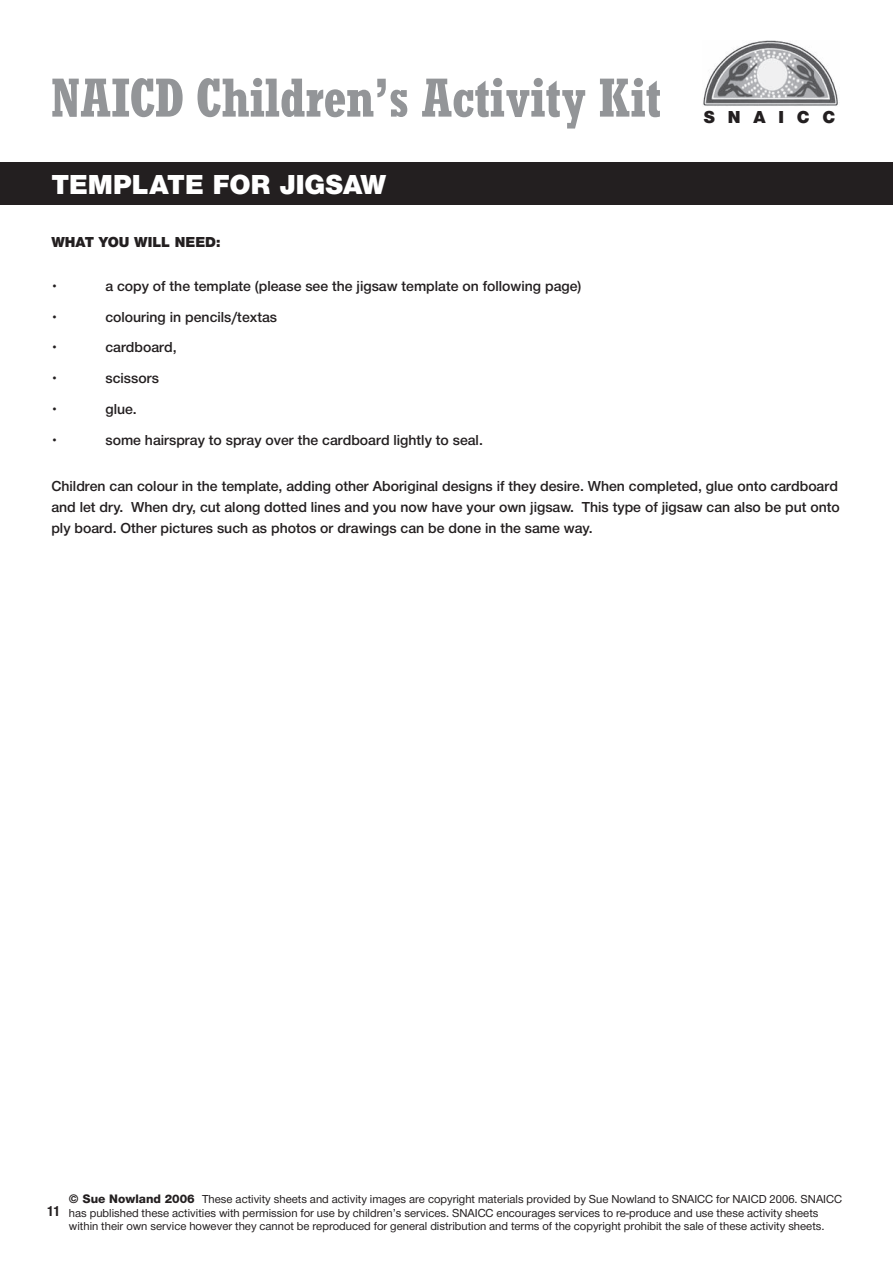
<style>
.page{position:relative;width:893px;height:1263px;background:#fff}
.page>*{position:absolute;margin:0;border:0;box-sizing:border-box;transform-origin:0 0}
.t1{font:57px "Rockwell M Bld Cnd";letter-spacing:-.01em;color:#939598}
.t2{font:28.5px "Helvetica Neue H95";color:#fff}
.t3{font:18px "Helvetica Neue H95";letter-spacing:.71em;color:#231f20}
.t4{font:15px/21px "Helvetica Neue H65";color:#231f20;text-align:justify}
.t5{font:15px "Helvetica Neue H95";color:#231f20}
.t6{font:15px "Helvetica Neue H77";color:#231f20}
.t7{font:12px/13.5px "Helvetica Neue H55";color:#231f20}
.s1{font-family:"Helvetica Neue H85";font-size:12.75px}
</style>
<div class="page">
<img style="left:703px;top:40px;width:135px;height:66px">
<div style="left:0;top:162px;width:892px;height:42px;background:#231f20"></div>
<h1 class="t1" style="left:51px;top:60px;width:611px">NAICD Children’s Activity Kit</h1>
<h2 class="t2" style="left:51px;top:165px;width:336px">TEMPLATE FOR JIGSAW</h2>
<p class="t3" style="left:703px;top:105px;width:133px">SNAICC</p>
<p class="t5" style="left:51px;top:232px;width:171px">WHAT YOU WILL NEED:</p>
<p class="t4" style="left:51px;top:276px;width:8px">•</p>
<p class="t4" style="left:105px;top:276px;width:477px">a copy of the template (please see the jigsaw template on following page)</p>
<p class="t4" style="left:51px;top:307px;width:8px">•</p>
<p class="t4" style="left:105px;top:307px;width:173px">colouring in pencils/textas</p>
<p class="t4" style="left:51px;top:338px;width:8px">•</p>
<p class="t4" style="left:105px;top:338px;width:73px">cardboard,</p>
<p class="t4" style="left:51px;top:369px;width:8px">•</p>
<p class="t4" style="left:105px;top:369px;width:55px">scissors</p>
<p class="t4" style="left:51px;top:399px;width:8px">•</p>
<p class="t4" style="left:105px;top:399px;width:33px">glue.</p>
<p class="t4" style="left:51px;top:430px;width:8px">•</p>
<p class="t4" style="left:105px;top:430px;width:379px">some hairspray to spray over the cardboard lightly to seal.</p>
<p class="t4" style="left:51px;top:477px;width:789px">Children can colour in the template, adding other Aboriginal designs if they desire. When completed, glue onto cardboard and let dry. When dry, cut along dotted lines and you now have your own jigsaw. This type of jigsaw can also be put onto ply board. Other pictures such as photos or drawings can be done in the same way.</p>
<p class="t6" style="left:47px;top:1200px;width:15px">11</p>
<p class="t7" style="left:69px;top:1192px;width:774px"><span class="s1">© Sue Nowland 2006</span> These activity sheets and activity images are copyright materials provided by Sue Nowland to SNAICC for NAICD 2006. SNAICC has published these activities with permission for use by children’s services. SNAICC encourages services to re-produce and use these activity sheets within their own service however they cannot be reproduced for general distribution and terms of the copyright prohibit the sale of these activity sheets.</p>
</div>
